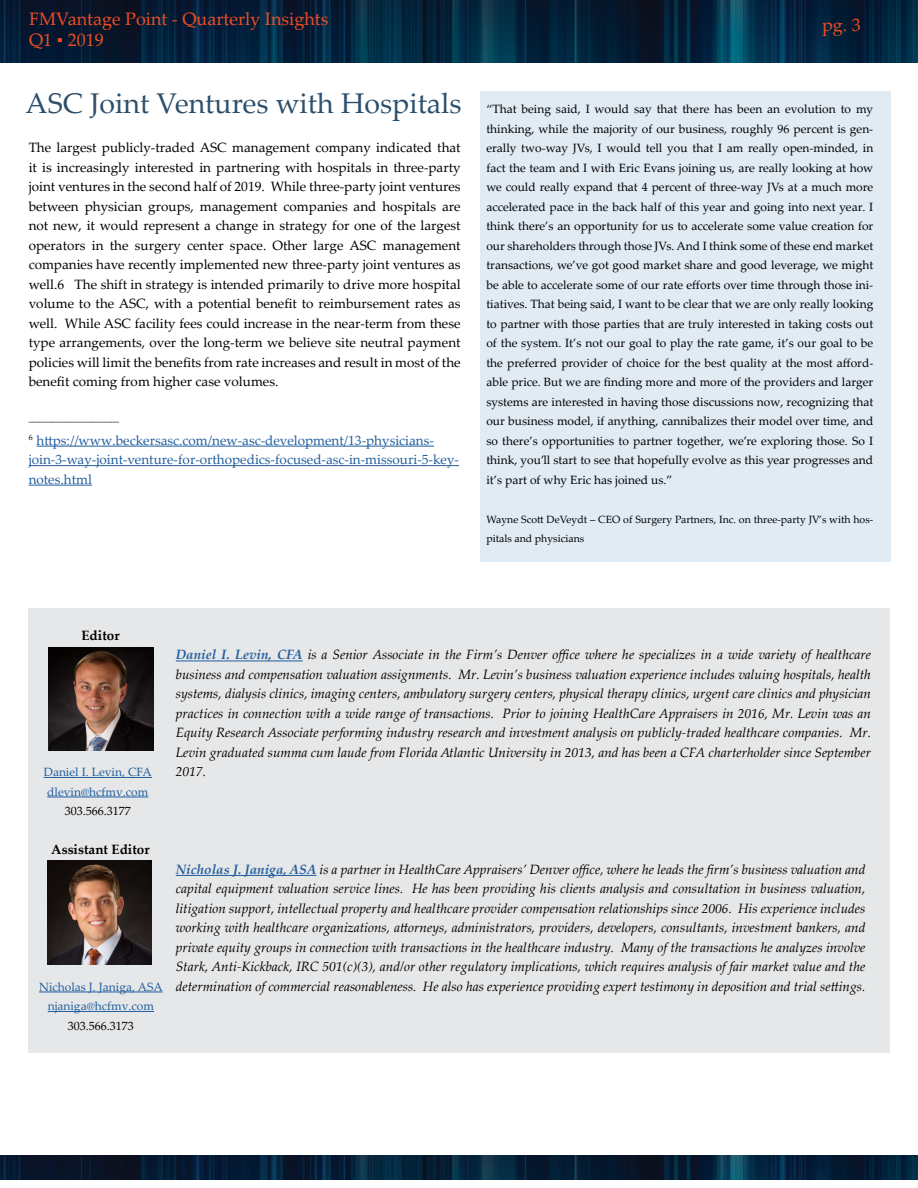
<style>
.page{position:relative;width:918px;height:1188px;background:#fff}
.page>*{position:absolute;margin:0;border:0;box-sizing:border-box;transform-origin:0 0}
.t1{font:28.5px "Palatino Linotype";color:#2c4f6d}
.t2{font:18px/21px "Palatino Linotype";color:#f04c24}
.t3{font:italic 13.5px/19.5px "Palatino Linotype";color:#000;text-align:justify}
.t4{font:13.5px/19.5px "Palatino Linotype";color:#000;text-align:justify}
.t5{font:13.5px/19.5px "Palatino Linotype";color:#215e9e}
.t6{font:700 13.5px "Palatino Linotype";color:#000}
.t7{font:12px/19.5px "Palatino Linotype";color:#000;text-align:justify}
.t8{font:12px/19.5px "Palatino Linotype";color:#215e9e;text-align:center}
.t9{font:10.5px/19.5px "Palatino Linotype";color:#000}
.t10{font:7.8px "Palatino Linotype";color:#000}
.s1{font-weight:700;color:#215e9e}
</style>
<div class="page">
<img style="left:0;top:0;width:918px;height:62px">
<img style="left:0;top:1155px;width:918px;height:24px">
<div style="left:480px;top:91px;width:411px;height:471px;background:#e1ebf4"></div>
<hr style="left:37px;top:446px;width:397px;height:1px;background:#215e9e">
<hr style="left:29px;top:465px;width:430px;height:1px;background:#215e9e">
<hr style="left:29px;top:485px;width:63px;height:1px;background:#215e9e">
<div style="left:29px;top:609px;width:861px;height:444px;background:#e6e7e8"></div>
<img style="left:49px;top:648px;width:104px;height:103px">
<hr style="left:176px;top:661px;width:127px;height:1px;background:#215e9e">
<hr style="left:44px;top:777px;width:108px;height:1px;background:#215e9e">
<hr style="left:47px;top:797px;width:101px;height:1px;background:#215e9e">
<img style="left:48px;top:861px;width:103px;height:104px">
<hr style="left:39px;top:992px;width:124px;height:1px;background:#215e9e">
<hr style="left:48px;top:1011px;width:106px;height:1px;background:#215e9e">
<hr style="left:176px;top:875px;width:141px;height:1px;background:#215e9e">
<h2 class="t2" style="left:29px;top:8px;width:301px">FMVantage Point - Quarterly Insights<br>Q1 ▪ 2019</h2>
<h2 class="t2" style="left:822px;top:14px;width:40px">pg. 3</h2>
<h1 class="t1" style="left:26px;top:83px;width:437px">ASC Joint Ventures with Hospitals</h1>
<p class="t4" style="left:29px;top:137px;width:434px">The largest publicly-traded ASC management company indicated that it is increasingly interested in partnering with hospitals in three-party joint ventures in the second half of 2019. While three-party joint ventures between physician groups, management companies and hospitals are not new, it would represent a change in strategy for one of the largest operators in the surgery center space. Other large ASC management companies have recently implemented new three-party joint ventures as well.6 The shift in strategy is intended primarily to drive more hospital volume to the ASC, with a potential benefit to reimbursement rates as well. While ASC facility fees could increase in the near-term from these type arrangements, over the long-term we believe site neutral payment policies will limit the benefits from rate increases and result in most of the benefit coming from higher case volumes.</p>
<p class="t10" style="left:29px;top:413px;width:92px">_______________________</p>
<p class="t5" style="left:29px;top:430px;width:432px"><sup>6</sup> https://www.beckersasc.com/new-asc-development/13-physicians&shy;join-3-way-joint-venture-for-orthopedics-focused-asc-in-missouri-5-key&shy;notes.html</p>
<p class="t7" style="left:486px;top:99px;width:388px">“That being said, I would say that there has been an evolution to my thinking, while the majority of our business, roughly 96 percent is gen&shy;erally two-way JVs, I would tell you that I am really open-minded, in fact the team and I with Eric Evans joining us, are really looking at how we could really expand that 4 percent of three-way JVs at a much more accelerated pace in the back half of this year and going into next year. I think there’s an opportunity for us to accelerate some value creation for our shareholders through those JVs. And I think some of these end market transactions, we’ve got good market share and good leverage, we might be able to accelerate some of our rate efforts over time through those ini&shy;tiatives. That being said, I want to be clear that we are only really looking to partner with those parties that are truly interested in taking costs out of the system. It’s not our goal to play the rate game, it’s our goal to be the preferred provider of choice for the best quality at the most afford&shy;able price. But we are finding more and more of the providers and larger systems are interested in having those discussions now, recognizing that our business model, if anything, cannibalizes their model over time, and so there’s opportunities to partner together, we’re exploring those. So I think, you’ll start to see that hopefully evolve as this year progresses and it’s part of why Eric has joined us.”</p>
<p class="t9" style="left:486px;top:509px;width:388px">Wayne Scott DeVeydt – CEO of Surgery Partners, Inc. on three-party JV’s with hos&shy;pitals and physicians</p>
<p class="t6" style="left:81px;top:626px;width:40px">Editor</p>
<p class="t3" style="left:176px;top:644px;width:697px"><span class="s1">Daniel I. Levin, CFA</span> is a Senior Associate in the Firm’s Denver office where he specializes in a wide variety of healthcare business and compensation valuation assignments. Mr. Levin’s business valuation experience includes valuing hospitals, health systems, dialysis clinics, imaging centers, ambulatory surgery centers, physical therapy clinics, urgent care clinics and physician practices in connection with a wide range of transactions. Prior to joining HealthCare Appraisers in 2016, Mr. Levin was an Equity Research Associate performing industry research and investment analysis on publicly-traded healthcare companies. Mr.<br>Levin graduated summa cum laude from Florida Atlantic University in 2013, and has been a CFA charterholder since September</p>
<p class="t8" style="left:44px;top:762px;width:110px">Daniel I. Levin, CFA</p>
<p class="t3" style="left:176px;top:761px;width:32px">2017.</p>
<p class="t8" style="left:47px;top:781px;width:103px">dlevin@hcfmv.com</p>
<p class="t7" style="left:65px;top:801px;width:67px">303.566.3177</p>
<p class="t6" style="left:51px;top:840px;width:100px">Assistant Editor</p>
<p class="t8" style="left:39px;top:976px;width:125px">Nicholas J. Janiga, ASA njaniga@hcfmv.com</p>
<p class="t7" style="left:68px;top:1015px;width:67px">303.566.3173</p>
<p class="t3" style="left:176px;top:859px;width:691px"><span class="s1">Nicholas J. Janiga, ASA</span> is a partner in HealthCare Appraisers’ Denver office, where he leads the firm’s business valuation and capital equipment valuation service lines. He has been providing his clients analysis and consultation in business valuation, litigation support, intellectual property and healthcare provider compensation relationships since 2006. His experience includes working with healthcare organizations, attorneys, administrators, providers, developers, consultants, investment bankers, and private equity groups in connection with transactions in the healthcare industry. Many of the transactions he analyzes involve Stark, Anti-Kickback, IRC 501(c)(3), and/or other regulatory implications, which requires analysis of fair market value and the determination of commercial reasonableness. He also has experience providing expert testimony in deposition and trial settings.</p>
</div>
